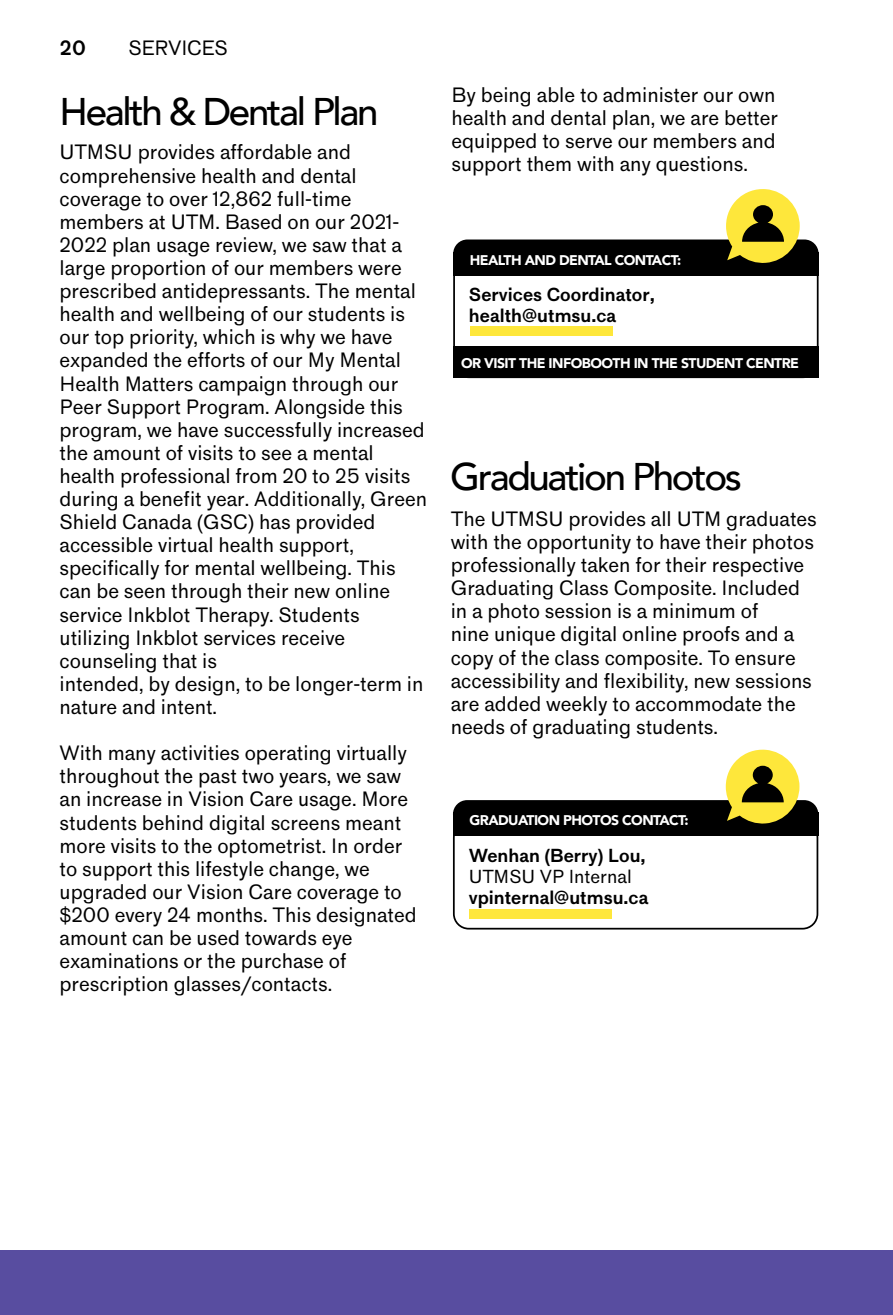
<style>
.page{position:relative;width:893px;height:1315px;background:#fff}
.page>*{position:absolute;margin:0;border:0;box-sizing:border-box;transform-origin:0 0}
.t1{font:500 38.5px "Avenir";letter-spacing:-.06em;color:#000}
.t2{font:19.25px/23.1px "Standard";color:#000}
.t3{font:19.25px "Standard";letter-spacing:-.02em;color:#000}
.t4{font:700 19.25px "Standard";color:#000}
.t5{font:700 17.5px/21px "Standard";color:#000}
.t6{font:17.5px "Standard";color:#000}
.t7{font:900 14px "Avenir";letter-spacing:-.04em;color:#fff}
</style>
<div class="page">
<div style="left:453px;top:239px;width:366px;height:29px;background:#000;border-radius:14px"></div>
<div style="left:453px;top:252px;width:365px;height:23px;background:#000"></div>
<div style="left:453px;top:346px;width:365px;height:32px;background:#000"></div>
<div style="left:453px;top:261px;width:366px;height:117px;border:2px solid #000;border-radius:15px"></div>
<svg style="left:726px;top:189px;width:74px;height:74px"></svg>
<div style="left:470px;top:326px;width:143px;height:9px;background:#fee73b"></div>
<div style="left:469px;top:909px;width:142px;height:9px;background:#fee73b"></div>
<div style="left:453px;top:800px;width:365px;height:28px;background:#000;border-radius:14px"></div>
<div style="left:453px;top:812px;width:365px;height:24px;background:#000"></div>
<div style="left:453px;top:822px;width:365px;height:107px;border:2px solid #000;border-radius:15px"></div>
<svg style="left:726px;top:749px;width:73px;height:75px"></svg>
<div style="left:0;top:1250px;width:893px;height:65px;background:#584da0"></div>
<p class="t4" style="left:60px;top:36px;width:28px">20</p>
<p class="t3" style="left:129px;top:36px;width:101px">SERVICES</p>
<h1 class="t1" style="left:60px;top:79px;width:321px">Health &amp; Dental Plan</h1>
<p class="t2" style="left:60px;top:141px;width:369px">UTMSU provides affordable and comprehensive health and dental coverage to over 12,862 full-time members at UTM. Based on our 2021- 2022 plan usage review, we saw that a large proportion of our members were prescribed antidepressants. The mental health and wellbeing of our students is our top priority, which is why we have expanded the efforts of our My Mental Health Matters campaign through our Peer Support Program. Alongside this program, we have successfully increased the amount of visits to see a mental health professional from 20 to 25 visits during a benefit year. Additionally, Green Shield Canada (GSC) has provided accessible virtual health support, specifically for mental wellbeing. This can be seen through their new online service Inkblot Therapy. Students utilizing Inkblot services receive counseling that is<br>intended, by design, to be longer-term in nature and intent.</p>
<p class="t2" style="left:60px;top:742px;width:359px">With many activities operating virtually throughout the past two years, we saw an increase in Vision Care usage. More students behind digital screens meant more visits to the optometrist. In order to support this lifestyle change, we upgraded our Vision Care coverage to $200 every 24 months. This designated amount can be used towards eye examinations or the purchase of prescription glasses/contacts.</p>
<p class="t2" style="left:451px;top:83px;width:328px">By being able to administer our own health and dental plan, we are better equipped to serve our members and support them with any questions.</p>
<p class="t7" style="left:470px;top:248px;width:213px">HEALTH AND DENTAL CONTACT:</p>
<p class="t5" style="left:469px;top:284px;width:187px">Services Coordinator, health@utmsu.ca</p>
<p class="t7" style="left:461px;top:351px;width:340px">OR VISIT THE INFOBOOTH IN THE STUDENT CENTRE</p>
<h1 class="t1" style="left:450px;top:443px;width:293px">Graduation Photos</h1>
<p class="t2" style="left:451px;top:507px;width:368px">The UTMSU provides all UTM graduates with the opportunity to have their photos professionally taken for their respective Graduating Class Composite. Included in a photo session is a minimum of<br>nine unique digital online proofs and a copy of the class composite. To ensure accessibility and flexibility, new sessions are added weekly to accommodate the needs of graduating students.</p>
<p class="t7" style="left:469px;top:808px;width:221px">GRADUATION PHOTOS CONTACT:</p>
<p class="t5" style="left:469px;top:845px;width:179px">Wenhan (Berry) Lou,</p>
<p class="t6" style="left:469px;top:866px;width:165px">UTMSU VP Internal</p>
<p class="t5" style="left:469px;top:887px;width:181px">vpinternal@utmsu.ca</p>
</div>
